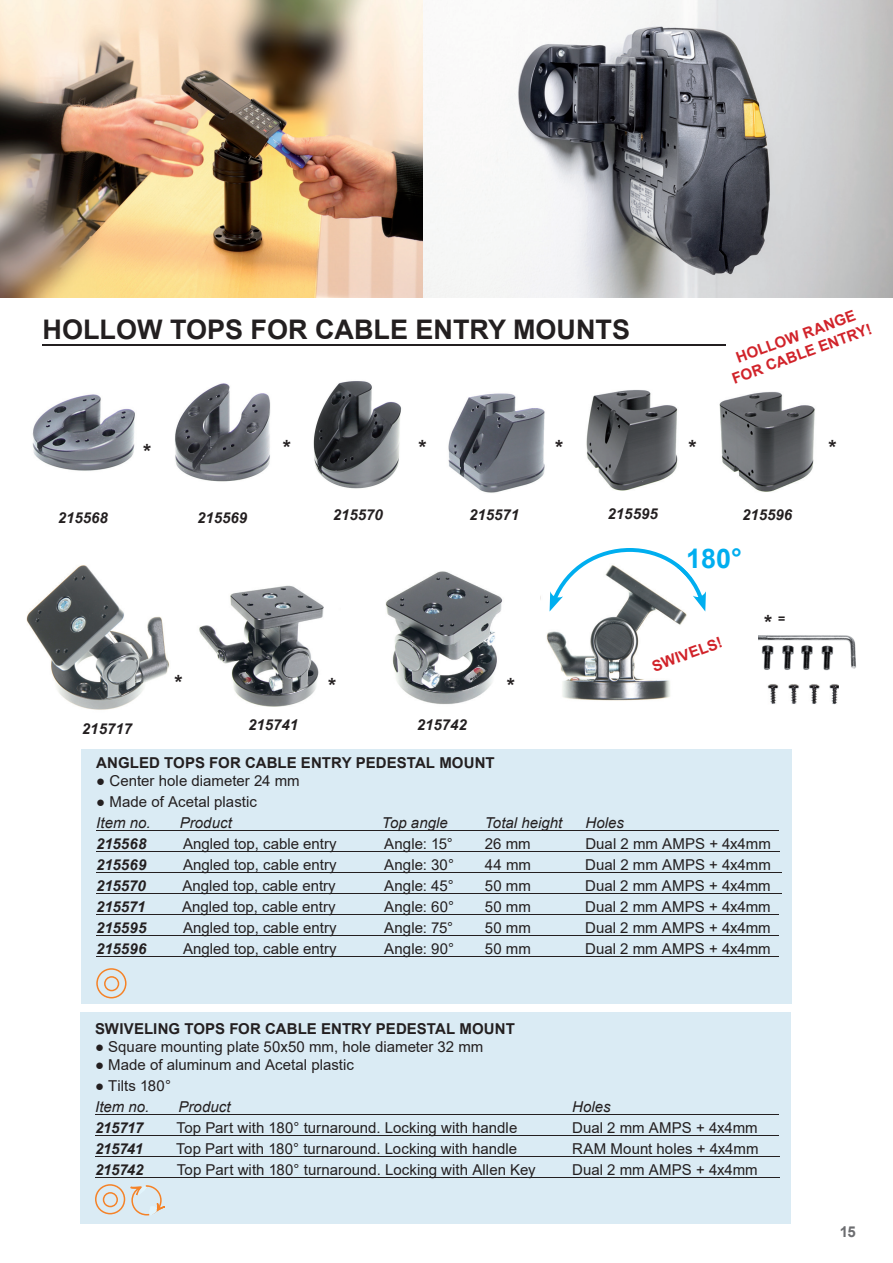
<style>
.page{position:relative;width:893px;height:1263px;background:#fff}
.page>*{position:absolute;margin:0;border:0;box-sizing:border-box;transform-origin:0 0}
.t1{font:700 27px "Arial";color:#231f20}
.t2{font:700 27px "Arial";color:#00aeef}
.t3{font:700 21px "Arial";color:#231f20}
.t4{font:15px "Arial";color:#231f20}
.t5{font:italic 700 15px "Arial";color:#231f20}
.t6{font:700 15px "Arial";letter-spacing:.005em;color:#231f20}
.t7{font:italic 15px "Arial";color:#231f20}
.t8{font:700 15px/18px "Arial";color:#d1232a;text-align:center}
.t9{font:700 15px "Arial";color:#6c6d70}
</style>
<div class="page">
<img style="left:540px;top:596px;width:147px;height:105px">
<svg style="left:550px;top:548px;width:156px;height:63px"></svg>
<img style="left:694px;top:548px;width:12px;height:31px">
<img style="left:677px;top:548px;width:17px;height:31px">
<img style="left:677px;top:563px;width:16px;height:16px">
<div style="left:81px;top:1013px;width:710px;height:211px;background:#daebf4"></div>
<div style="left:82px;top:749px;width:710px;height:254px;background:#daebf4"></div>
<img style="left:32px;top:394px;width:103px;height:77px">
<img style="left:448px;top:393px;width:97px;height:100px">
<img style="left:175px;top:383px;width:96px;height:99px">
<img style="left:313px;top:381px;width:89px;height:108px">
<img style="left:586px;top:390px;width:92px;height:101px">
<img style="left:719px;top:392px;width:96px;height:100px">
<img style="left:26px;top:565px;width:144px;height:145px">
<img style="left:385px;top:571px;width:118px;height:133px">
<img style="left:199px;top:585px;width:125px;height:122px">
<hr style="left:95px;top:1114px;width:684px;height:1px;background:#231f20">
<hr style="left:95px;top:1135px;width:683px;height:1px;background:#231f20">
<hr style="left:95px;top:1156px;width:685px;height:1px;background:#231f20">
<hr style="left:95px;top:1177px;width:685px;height:1px;background:#231f20">
<hr style="left:43px;top:344px;width:683px;height:1px;background:#231f20">
<hr style="left:96px;top:830px;width:683px;height:1px;background:#231f20">
<hr style="left:96px;top:851px;width:683px;height:1px;background:#231f20">
<hr style="left:96px;top:872px;width:686px;height:1px;background:#231f20">
<hr style="left:96px;top:893px;width:686px;height:1px;background:#231f20">
<hr style="left:96px;top:914px;width:683px;height:1px;background:#231f20">
<hr style="left:96px;top:935px;width:683px;height:1px;background:#231f20">
<hr style="left:96px;top:956px;width:682px;height:1px;background:#231f20">
<svg style="left:95px;top:1184px;width:30px;height:30px"></svg>
<svg style="left:96px;top:968px;width:31px;height:30px"></svg>
<svg style="left:131px;top:1185px;width:34px;height:31px"></svg>
<img style="left:767px;top:684px;width:72px;height:21px">
<img style="left:759px;top:635px;width:97px;height:36px">
<img style="left:0;top:0;width:893px;height:298px">
<h1 class="t1" style="left:43px;top:310px;width:589px">HOLLOW TOPS FOR CABLE ENTRY MOUNTS</h1>
<p class="t8" style="left:724px;top:353px;width:149px;rotate:-20deg">HOLLOW RANGE<br>FOR CABLE ENTRY!</p>
<h2 class="t3" style="left:143px;top:436px;width:10px">*</h2>
<h2 class="t3" style="left:283px;top:433px;width:10px">*</h2>
<h2 class="t3" style="left:418px;top:433px;width:10px">*</h2>
<h2 class="t3" style="left:555px;top:433px;width:10px">*</h2>
<h2 class="t3" style="left:689px;top:433px;width:10px">*</h2>
<h2 class="t3" style="left:828px;top:433px;width:10px">*</h2>
<p class="t5" style="left:58px;top:508px;width:52px">215568</p>
<p class="t5" style="left:82px;top:719px;width:52px">215717</p>
<p class="t5" style="left:197px;top:508px;width:52px">215569</p>
<p class="t5" style="left:333px;top:505px;width:52px">215570</p>
<p class="t5" style="left:469px;top:505px;width:52px">215571</p>
<p class="t5" style="left:608px;top:503px;width:52px">215595</p>
<p class="t5" style="left:742px;top:505px;width:52px">215596</p>
<h2 class="t3" style="left:175px;top:668px;width:10px">*</h2>
<h2 class="t3" style="left:328px;top:670px;width:10px">*</h2>
<h2 class="t3" style="left:507px;top:670px;width:10px">*</h2>
<p class="t5" style="left:248px;top:715px;width:52px">215741</p>
<p class="t5" style="left:417px;top:715px;width:52px">215742</p>
<h1 class="t2" style="left:686px;top:540px;width:57px">180°</h1>
<p class="t8" style="left:650px;top:658px;width:75px;rotate:-20deg">SWIVELS!</p>
<h2 class="t3" style="left:764px;top:608px;width:23px">* <sup>=</sup></h2>
<p class="t6" style="left:96px;top:753px;width:400px">ANGLED TOPS FOR CABLE ENTRY PEDESTAL MOUNT</p>
<p class="t4" style="left:96px;top:771px;width:205px">● Center hole diameter 24 mm</p>
<p class="t4" style="left:96px;top:792px;width:162px">● Made of Acetal plastic</p>
<p class="t7" style="left:96px;top:813px;width:56px">Item no.</p>
<p class="t7" style="left:180px;top:813px;width:54px">Product</p>
<p class="t7" style="left:382px;top:813px;width:67px">Top angle</p>
<p class="t7" style="left:485px;top:813px;width:79px">Total height</p>
<p class="t7" style="left:585px;top:813px;width:40px">Holes</p>
<p class="t5" style="left:96px;top:834px;width:52px">215568</p>
<p class="t4" style="left:183px;top:834px;width:155px">Angled top, cable entry</p>
<p class="t4" style="left:384px;top:834px;width:70px">Angle: 15°</p>
<p class="t4" style="left:485px;top:834px;width:47px">26 mm</p>
<p class="t4" style="left:585px;top:834px;width:187px">Dual 2 mm AMPS + 4x4mm</p>
<p class="t5" style="left:96px;top:855px;width:52px">215569</p>
<p class="t4" style="left:183px;top:855px;width:155px">Angled top, cable entry</p>
<p class="t4" style="left:384px;top:855px;width:71px">Angle: 30°</p>
<p class="t4" style="left:485px;top:855px;width:48px">44 mm</p>
<p class="t4" style="left:585px;top:855px;width:187px">Dual 2 mm AMPS + 4x4mm</p>
<p class="t5" style="left:96px;top:876px;width:51px">215570</p>
<p class="t4" style="left:182px;top:876px;width:155px">Angled top, cable entry</p>
<p class="t4" style="left:384px;top:876px;width:71px">Angle: 45°</p>
<p class="t4" style="left:485px;top:876px;width:48px">50 mm</p>
<p class="t4" style="left:585px;top:876px;width:187px">Dual 2 mm AMPS + 4x4mm</p>
<p class="t5" style="left:96px;top:897px;width:51px">215571</p>
<p class="t4" style="left:182px;top:897px;width:155px">Angled top, cable entry</p>
<p class="t4" style="left:384px;top:897px;width:71px">Angle: 60°</p>
<p class="t4" style="left:485px;top:897px;width:48px">50 mm</p>
<p class="t4" style="left:585px;top:897px;width:187px">Dual 2 mm AMPS + 4x4mm</p>
<p class="t5" style="left:96px;top:918px;width:52px">215595</p>
<p class="t4" style="left:183px;top:918px;width:155px">Angled top, cable entry</p>
<p class="t4" style="left:384px;top:918px;width:70px">Angle: 75°</p>
<p class="t4" style="left:485px;top:918px;width:48px">50 mm</p>
<p class="t4" style="left:585px;top:918px;width:187px">Dual 2 mm AMPS + 4x4mm</p>
<p class="t5" style="left:96px;top:939px;width:52px">215596</p>
<p class="t4" style="left:183px;top:939px;width:155px">Angled top, cable entry</p>
<p class="t4" style="left:384px;top:939px;width:71px">Angle: 90°</p>
<p class="t4" style="left:485px;top:939px;width:48px">50 mm</p>
<p class="t4" style="left:585px;top:939px;width:187px">Dual 2 mm AMPS + 4x4mm</p>
<p class="t6" style="left:95px;top:1018px;width:421px">SWIVELING TOPS FOR CABLE ENTRY PEDESTAL MOUNT</p>
<p class="t4" style="left:95px;top:1037px;width:390px">● Square mounting plate 50x50 mm, hole diameter 32 mm</p>
<p class="t4" style="left:95px;top:1055px;width:261px">● Made of aluminum and Acetal plastic</p>
<p class="t4" style="left:95px;top:1076px;width:77px">● Tilts 180°</p>
<p class="t7" style="left:95px;top:1097px;width:56px">Item no.</p>
<p class="t7" style="left:178px;top:1097px;width:54px">Product</p>
<p class="t7" style="left:572px;top:1097px;width:40px">Holes</p>
<p class="t5" style="left:95px;top:1118px;width:50px">215717</p>
<p class="t4" style="left:176px;top:1118px;width:342px">Top Part with 180° turnaround. Locking with handle</p>
<p class="t4" style="left:572px;top:1118px;width:187px">Dual 2 mm AMPS + 4x4mm</p>
<p class="t5" style="left:95px;top:1139px;width:50px">215741</p>
<p class="t4" style="left:176px;top:1139px;width:342px">Top Part with 180° turnaround. Locking with handle</p>
<p class="t4" style="left:572px;top:1139px;width:188px">RAM Mount holes + 4x4mm</p>
<p class="t5" style="left:95px;top:1160px;width:50px">215742</p>
<p class="t4" style="left:177px;top:1160px;width:360px">Top Part with 180° turnaround. Locking with Allen Key</p>
<p class="t4" style="left:572px;top:1160px;width:187px">Dual 2 mm AMPS + 4x4mm</p>
<p class="t9" style="left:840px;top:1221px;width:18px">15</p>
</div>
